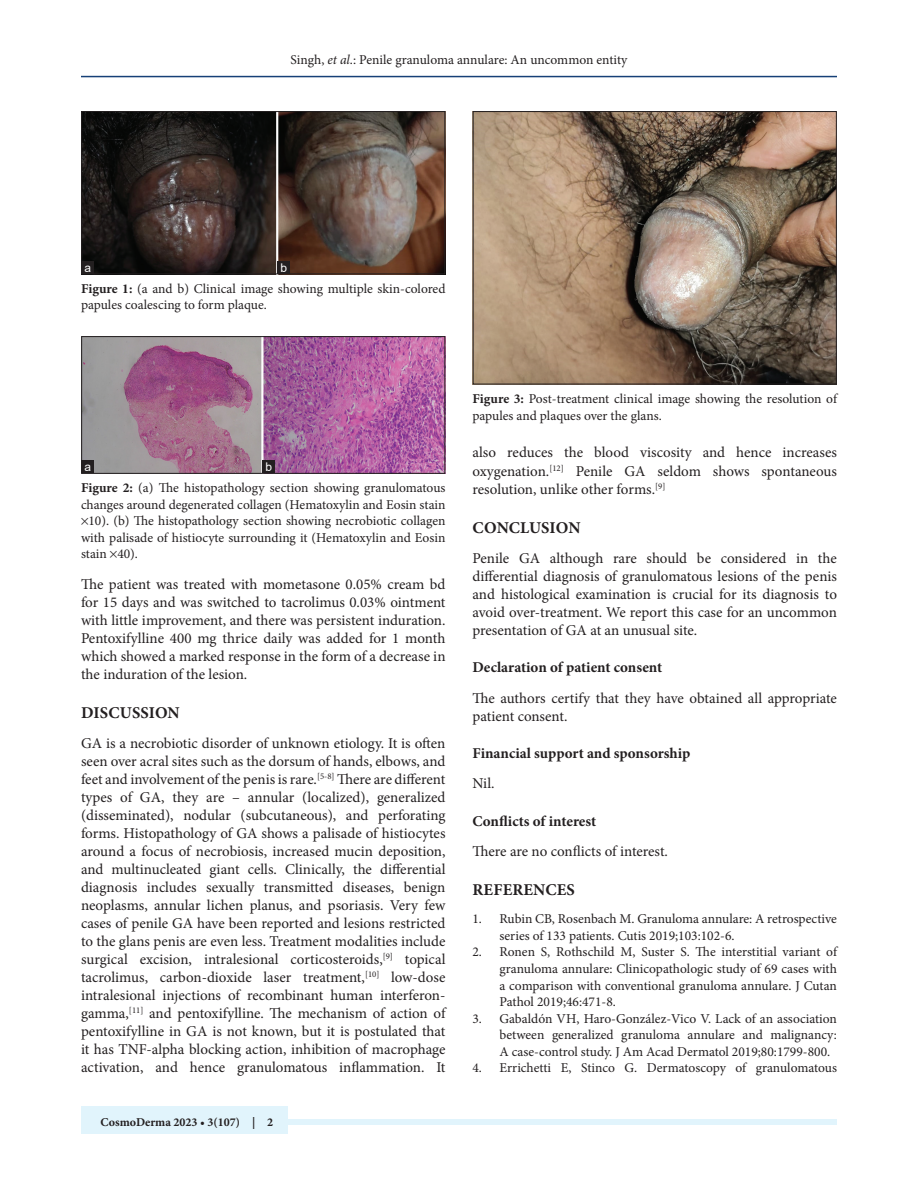
<style>
.page{position:relative;width:918px;height:1188px;background:#fff}
.page>*{position:absolute;margin:0;border:0;box-sizing:border-box;transform-origin:0 0}
.t1{font:700 16.5px "Minion Pro";letter-spacing:.01em;color:#231f20}
.TX{font:15px/18px "Minion Pro";letter-spacing:-.005em;color:#231f20;text-align:justify}
.t2{font:700 15px "Minion Pro";color:#231f20}
.REF{font:13.5px/16.5px "Minion Pro";color:#231f20;text-align:justify}
.FGC{font:13.5px/16.5px "Minion Pro";color:#231f20}
.JF{font:700 12px "Minion Pro";color:#231f20}
.LABEL{font:12px "Arial";color:#fff}
.s1{font-style:italic}
.s2{font-weight:700}
</style>
<div class="page">
<hr style="left:81px;top:76px;width:756px;height:1px;background:#164077">
<div style="left:81px;top:1119px;width:756px;height:6px;background:#e1f4fc"></div>
<div style="left:81px;top:1106px;width:207px;height:28px;background:#e1f4fc"></div>
<img style="left:475px;top:113px;width:360px;height:269px">
<div style="left:473px;top:111px;width:364px;height:273px;border:1px solid #231f20"></div>
<img style="left:83px;top:113px;width:360px;height:159px">
<div style="left:81px;top:111px;width:364px;height:163px;border:1px solid #231f20"></div>
<div style="left:278px;top:261px;width:12px;height:13px;background:#231f20"></div>
<div style="left:82px;top:261px;width:12px;height:13px;background:#231f20"></div>
<img style="left:83px;top:338px;width:360px;height:134px">
<div style="left:81px;top:336px;width:364px;height:138px;border:1px solid #231f20"></div>
<div style="left:82px;top:460px;width:12px;height:13px;background:#231f20"></div>
<div style="left:262px;top:460px;width:13px;height:13px;background:#231f20"></div>
<p class="REF" style="left:291px;top:51px;width:338px">Singh, <span class="s1">et al</span>.: Penile granuloma annulare: An uncommon entity</p>
<p class="LABEL" style="left:85px;top:260px;width:8px">a</p>
<p class="LABEL" style="left:281px;top:259px;width:8px">b</p>
<p class="FGC" style="left:81px;top:280px;width:366px"><span class="s2">Figure 1:</span> (a and b) Clinical image showing multiple skin-colored papules coalescing to form plaque.</p>
<p class="LABEL" style="left:85px;top:459px;width:8px">a</p>
<p class="LABEL" style="left:266px;top:459px;width:8px">b</p>
<p class="FGC" style="left:81px;top:480px;width:366px"><span class="s2">Figure 2:</span> (a) The histopathology section showing granulomatous</p>
<p class="FGC" style="left:81px;top:496px;width:366px">changes around degenerated collagen (Hematoxylin and Eosin stain</p>
<p class="FGC" style="left:88px;top:513px;width:359px">10). (b) The histopathology section showing necrobiotic collagen</p>
<p class="FGC" style="left:81px;top:529px;width:366px">with palisade of histiocyte surrounding it (Hematoxylin and Eosin</p>
<p class="FGC" style="left:81px;top:546px;width:59px">stain 40).</p>
<p class="TX" style="left:81px;top:575px;width:366px">The patient was treated with mometasone 0.05% cream bd for 15 days and was switched to tacrolimus 0.03% ointment with little improvement, and there was persistent induration.<br>Pentoxifylline 400 mg thrice daily was added for 1 month which showed a marked response in the form of a decrease in the induration of the lesion.</p>
<h1 class="t1" style="left:81px;top:701px;width:100px">DISCUSSION</h1>
<p class="TX" style="left:81px;top:734px;width:366px">GA is a necrobiotic disorder of unknown etiology. It is often seen over acral sites such as the dorsum of hands, elbows, and feet and involvement of the penis is rare.<sup>[5-8]</sup> There are different types of GA, they are – annular (localized), generalized (disseminated), nodular (subcutaneous), and perforating forms. Histopathology of GA shows a palisade of histiocytes around a focus of necrobiosis, increased mucin deposition, and multinucleated giant cells. Clinically, the differential diagnosis includes sexually transmitted diseases, benign neoplasms, annular lichen planus, and psoriasis. Very few cases of penile GA have been reported and lesions restricted to the glans penis are even less. Treatment modalities include surgical excision, intralesional corticosteroids,<sup>[9]</sup> topical tacrolimus, carbon-dioxide laser treatment,<sup>[10]</sup> low-dose intralesional injections of recombinant human interferon&shy;gamma,<sup>[11]</sup> and pentoxifylline. The mechanism of action of pentoxifylline in GA is not known, but it is postulated that it has TNF-alpha blocking action, inhibition of macrophage activation, and hence granulomatous inflammation. It</p>
<p class="JF" style="left:100px;top:1113px;width:174px">CosmoDerma 2023 • 3(107) | 2</p>
<p class="FGC" style="left:472px;top:391px;width:366px"><span class="s2">Figure 3:</span> Post-treatment clinical image showing the resolution of papules and plaques over the glans.</p>
<p class="TX" style="left:472px;top:444px;width:366px">also reduces the blood viscosity and hence increases oxygenation.<sup>[12]</sup> Penile GA seldom shows spontaneous resolution, unlike other forms.<sup>[9]</sup></p>
<h1 class="t1" style="left:473px;top:516px;width:109px">CONCLUSION</h1>
<p class="TX" style="left:472px;top:549px;width:366px">Penile GA although rare should be considered in the differential diagnosis of granulomatous lesions of the penis and histological examination is crucial for its diagnosis to avoid over-treatment. We report this case for an uncommon presentation of GA at an unusual site.</p>
<h2 class="t2" style="left:472px;top:657px;width:191px">Declaration of patient consent</h2>
<p class="TX" style="left:472px;top:689px;width:366px">The authors certify that they have obtained all appropriate patient consent.</p>
<h2 class="t2" style="left:472px;top:743px;width:219px">Financial support and sponsorship</h2>
<p class="TX" style="left:472px;top:774px;width:24px">Nil.</p>
<h2 class="t2" style="left:472px;top:810px;width:125px">Conflicts of interest</h2>
<p class="TX" style="left:472px;top:842px;width:197px">There are no conflicts of interest.</p>
<h1 class="t1" style="left:473px;top:878px;width:104px">REFERENCES</h1>
<p class="REF" style="left:500px;top:911px;width:339px;text-indent:-27px">1. Rubin CB, Rosenbach M. Granuloma annulare: A retrospective series of 133 patients. Cutis 2019;103:102-6.</p>
<p class="REF" style="left:500px;top:944px;width:339px;text-indent:-27px">2. Ronen S, Rothschild M, Suster S. The interstitial variant of granuloma annulare: Clinicopathologic study of 69 cases with a comparison with conventional granuloma annulare. J Cutan Pathol 2019;46:471-8.</p>
<p class="REF" style="left:500px;top:1010px;width:339px;text-indent:-27px">3. Gabaldón VH, Haro-González-Vico V. Lack of an association between generalized granuloma annulare and malignancy:<br>A case-control study. J Am Acad Dermatol 2019;80:1799-800.</p>
<p class="REF" style="left:472px;top:1060px;width:366px">4. Errichetti E, Stinco G. Dermatoscopy of granulomatous</p>
</div>
